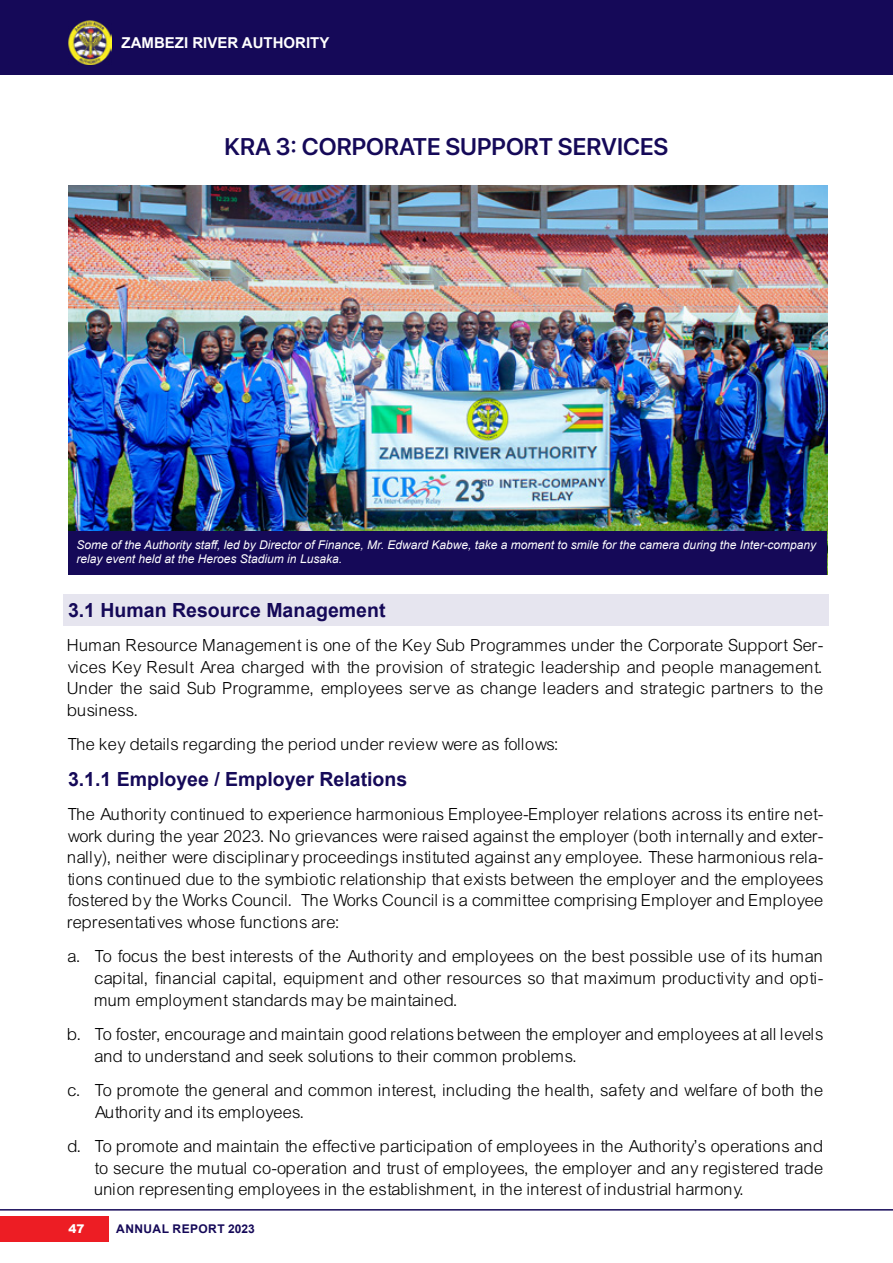
<style>
.page{position:relative;width:893px;height:1263px;background:#fff}
.page>*{position:absolute;margin:0;border:0;box-sizing:border-box;transform-origin:0 0}
.Heading_1_x_hat{font:600 24px "SF Pro Display";color:#150958}
.Header_3_listing{font:700 19.5px "Arial";color:#150958}
.Heading_2{font:700 19.5px "Arial";color:#150958}
.Body_Text{font:18px/21.6px "Arial Lgt";color:#000}
.t1{font:700 15px "Arial";color:#fff}
.Figure_Discription{font:italic 12px/14.4px "Arial";color:#fff}
.t2{font:700 12px "Arial";letter-spacing:.035em;color:#150958}
.t3{font:900 12px "Arial";color:#fff}
</style>
<div class="page">
<div style="left:64px;top:594px;width:765px;height:31px;background:#e6e5ef"></div>
<img style="left:69px;top:186px;width:758px;height:389px">
<div style="left:68px;top:531px;width:758px;height:44px;background:#150958"></div>
<div style="left:0;top:0;width:893px;height:75px;background:#150958"></div>
<div style="left:0;top:1216px;width:109px;height:25px;background:#ed1d24"></div>
<img style="left:68px;top:21px;width:43px;height:43px">
<hr style="left:0;top:1209px;width:893px;height:1px;background:#150958">
<p class="t1" style="left:122px;top:32px;width:209px">ZAMBEZI RIVER AUTHORITY</p>
<p class="Heading_1_x_hat" style="left:225px;top:129px;width:445px">KRA 3: CORPORATE SUPPORT SERVICES</p>
<p class="Figure_Discription" style="left:77px;top:537px;width:741px">Some of the Authority staff, led by Director of Finance, Mr. Edward Kabwe, take a moment to smile for the camera during the Inter-company relay event held at the Heroes Stadium in Lusaka.</p>
<p class="Heading_2" style="left:68px;top:596px;width:319px">3.1 Human Resource Management</p>
<p class="Body_Text" style="left:68px;top:635px;width:757px">Human Resource Management is one of the Key Sub Programmes under the Corporate Support Ser&shy;vices Key Result Area charged with the provision of strategic leadership and people management.<br>Under the said Sub Programme, employees serve as change leaders and strategic partners to the business.</p>
<p class="Body_Text" style="left:68px;top:734px;width:494px">The key details regarding the period under review were as follows:</p>
<p class="Header_3_listing" style="left:68px;top:766px;width:341px">3.1.1 Employee / Employer Relations</p>
<p class="Body_Text" style="left:68px;top:804px;width:758px;text-align:justify">The Authority continued to experience harmonious Employee-Employer relations across its entire net&shy;work during the year 2023. No grievances were raised against the employer (both internally and exter&shy;nally), neither were disciplinary proceedings instituted against any employee. These harmonious rela&shy;tions continued due to the symbiotic relationship that exists between the employer and the employees fostered by the Works Council. The Works Council is a committee comprising Employer and Employee representatives whose functions are:</p>
<p class="Body_Text" style="left:95px;top:946px;width:730px;text-align:justify;text-indent:-27px">a. To focus the best interests of the Authority and employees on the best possible use of its human capital, financial capital, equipment and other resources so that maximum productivity and opti&shy;mum employment standards may be maintained.</p>
<p class="Body_Text" style="left:95px;top:1023px;width:730px;text-indent:-27px">b. To foster, encourage and maintain good relations between the employer and employees at all levels and to understand and seek solutions to their common problems.</p>
<p class="Body_Text" style="left:95px;top:1079px;width:730px;text-indent:-27px">c. To promote the general and common interest, including the health, safety and welfare of both the<br>Authority and its employees.</p>
<p class="Body_Text" style="left:95px;top:1135px;width:731px;text-align:justify;text-indent:-27px">d. To promote and maintain the effective participation of employees in the Authority’s operations and to secure the mutual co-operation and trust of employees, the employer and any registered trade union representing employees in the establishment, in the interest of industrial harmony.</p>
<p class="t3" style="left:68px;top:1220px;width:18px">47</p>
<p class="t2" style="left:116px;top:1220px;width:140px">ANNUAL REPORT 2023</p>
</div>
